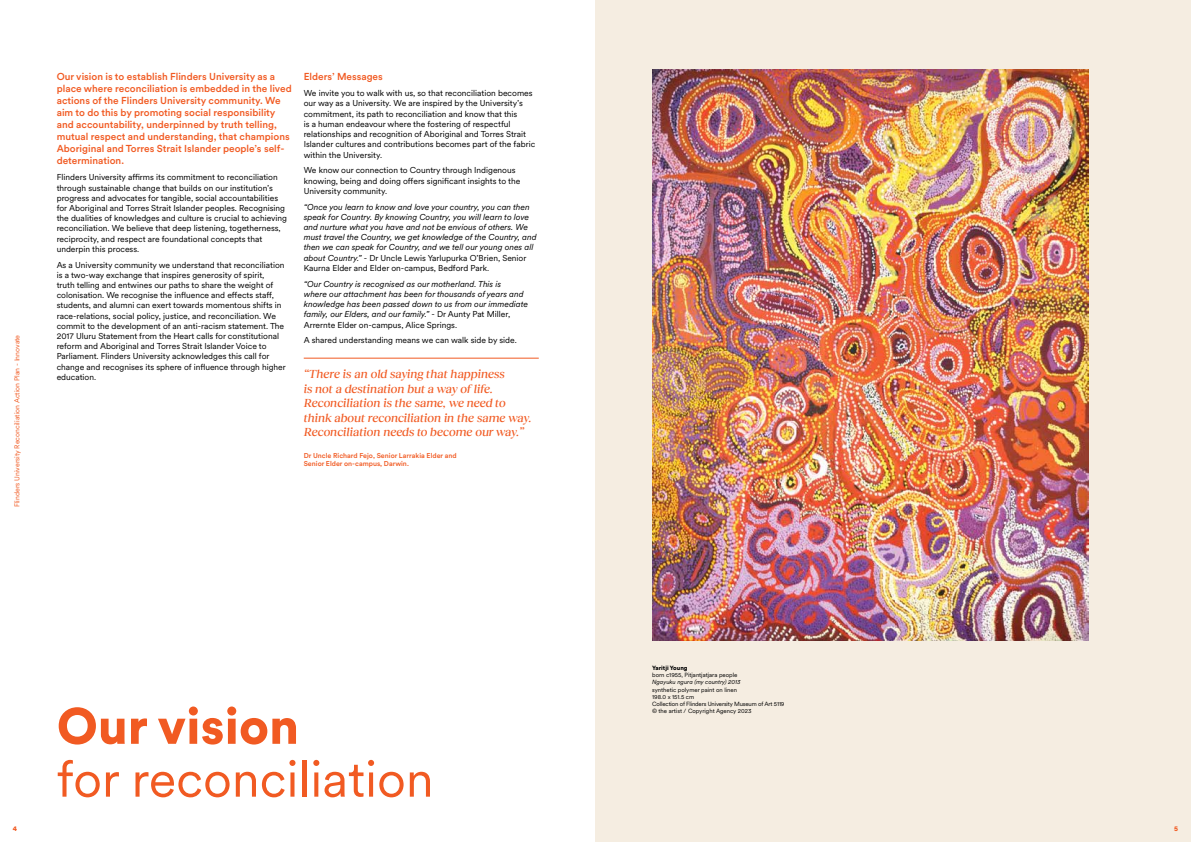
<style>
.page{position:relative;width:1191px;height:842px;background:#fff}
.page>*{position:absolute;margin:0;border:0;box-sizing:border-box;transform-origin:0 0}
.t1{font:50.5px "Circular XX";color:#f15a22}
.t2{font:900 50.5px "Circular XX";color:#f15a22}
.t3{font:italic 500 12px/14.4px "Reckless Neue";color:#f15a22}
.t4{font:500 10px/12px "Circular XX";color:#f15a22}
.t5{font:8.5px/10.2px "Circular XX";color:#000}
.t6{font:italic 8.5px/10.2px "Circular XX";color:#000}
.t7{font:500 7px/8.4px "Circular XX";color:#f15a22}
.t8{font:7px "Circular XX";color:#f15a22}
.t9{font:900 7px "Circular XX";color:#f15a22}
.t10{font:6px/7.2px "Circular XX";color:#000}
.t11{font:italic 6px "Circular XX";color:#000}
.t12{font:900 6px "Circular XX";color:#000}
.s1{font-style:normal}
</style>
<div class="page">
<div style="left:595px;top:0;width:596px;height:842px;background:#f5ede1"></div>
<hr style="left:304px;top:358px;width:235px;height:1px;background:#f15a22">
<img style="left:652px;top:69px;width:436px;height:571px">
<p class="t8" style="left:12px;top:507px;width:174px;rotate:-90deg">Flinders University Reconciliation Action Plan - Innovate</p>
<p class="t4" style="left:57px;top:70px;width:236px">Our vision is to establish Flinders University as a place where reconciliation is embedded in the lived actions of the Flinders University community. We aim to do this by promoting social responsibility and accountability, underpinned by truth telling, mutual respect and understanding, that champions Aboriginal and Torres Strait Islander people’s self&shy;determination.</p>
<p class="t5" style="left:57px;top:172px;width:232px">Flinders University affirms its commitment to reconciliation through sustainable change that builds on our institution’s progress and advocates for tangible, social accountabilities for Aboriginal and Torres Strait Islander peoples. Recognising the dualities of knowledges and culture is crucial to achieving reconciliation. We believe that deep listening, togetherness, reciprocity, and respect are foundational concepts that underpin this process.</p>
<p class="t5" style="left:57px;top:259px;width:231px">As a University community we understand that reconciliation is a two-way exchange that inspires generosity of spirit,<br>truth telling and entwines our paths to share the weight of colonisation. We recognise the influence and effects staff, students, and alumni can exert towards momentous shifts in race-relations, social policy, justice, and reconciliation. We commit to the development of an anti-racism statement. The 2017 Uluru Statement from the Heart calls for constitutional reform and Aboriginal and Torres Strait Islander Voice to Parliament. Flinders University acknowledges this call for change and recognises its sphere of influence through higher education.</p>
<p class="t4" style="left:304px;top:70px;width:81px">Elders’ Messages</p>
<p class="t5" style="left:304px;top:88px;width:233px">We invite you to walk with us, so that reconciliation becomes our way as a University. We are inspired by the University’s commitment, its path to reconciliation and know that this<br>is a human endeavour where the fostering of respectful relationships and recognition of Aboriginal and Torres Strait Islander cultures and contributions becomes part of the fabric within the University.</p>
<p class="t5" style="left:304px;top:165px;width:218px">We know our connection to Country through Indigenous knowing, being and doing offers significant insights to the<br>University community.</p>
<p class="t6" style="left:304px;top:201px;width:234px">“Once you learn to know and love your country, you can then speak for Country. By knowing Country, you will learn to love and nurture what you have and not be envious of others. We must travel the Country, we get knowledge of the Country, and then we can speak for Country, and we tell our young ones all about Country.” <span class="s1">- Dr Uncle Lewis Yarlupurka O’Brien, Senior Kaurna Elder and Elder on-campus, Bedford Park.</span></p>
<p class="t6" style="left:304px;top:278px;width:226px">“Our Country is recognised as our motherland. This is<br>where our attachment has been for thousands of years and knowledge has been passed down to us from our immediate family, our Elders, and our family.” <span class="s1">- Dr Aunty Pat Miller, Arrernte Elder on-campus, Alice Springs.</span></p>
<p class="t5" style="left:304px;top:335px;width:215px">A shared understanding means we can walk side by side.</p>
<h2 class="t3" style="left:304px;top:366px;width:229px">“There is an old saying that happiness<br>is not a destination but a way of life.<br>Reconciliation is the same, we need to think about reconciliation in the same way.<br>Reconciliation needs to become our way.”</h2>
<p class="t7" style="left:304px;top:451px;width:154px">Dr Uncle Richard Fejo, Senior Larrakia Elder and<br>Senior Elder on-campus, Darwin.</p>
<h1 class="t2" style="left:57px;top:691px;width:244px">Our vision</h1>
<h1 class="t1" style="left:57px;top:745px;width:378px">for reconciliation</h1>
<p class="t12" style="left:652px;top:664px;width:37px">Yaritji Young</p>
<p class="t10" style="left:652px;top:671px;width:87px">born c1955, Pitjantjatjara people</p>
<p class="t11" style="left:652px;top:678px;width:90px">Ngayuku ngura (my country) 2013</p>
<p class="t10" style="left:652px;top:686px;width:134px">synthetic polymer paint on linen<br>198.0 x 151.5 cm<br>Collection of Flinders University Museum of Art 5119 © the artist / Copyright Agency 2023</p>
<p class="t9" style="left:13px;top:823px;width:6px">4</p>
<p class="t9" style="left:1174px;top:823px;width:5px">5</p>
</div>
